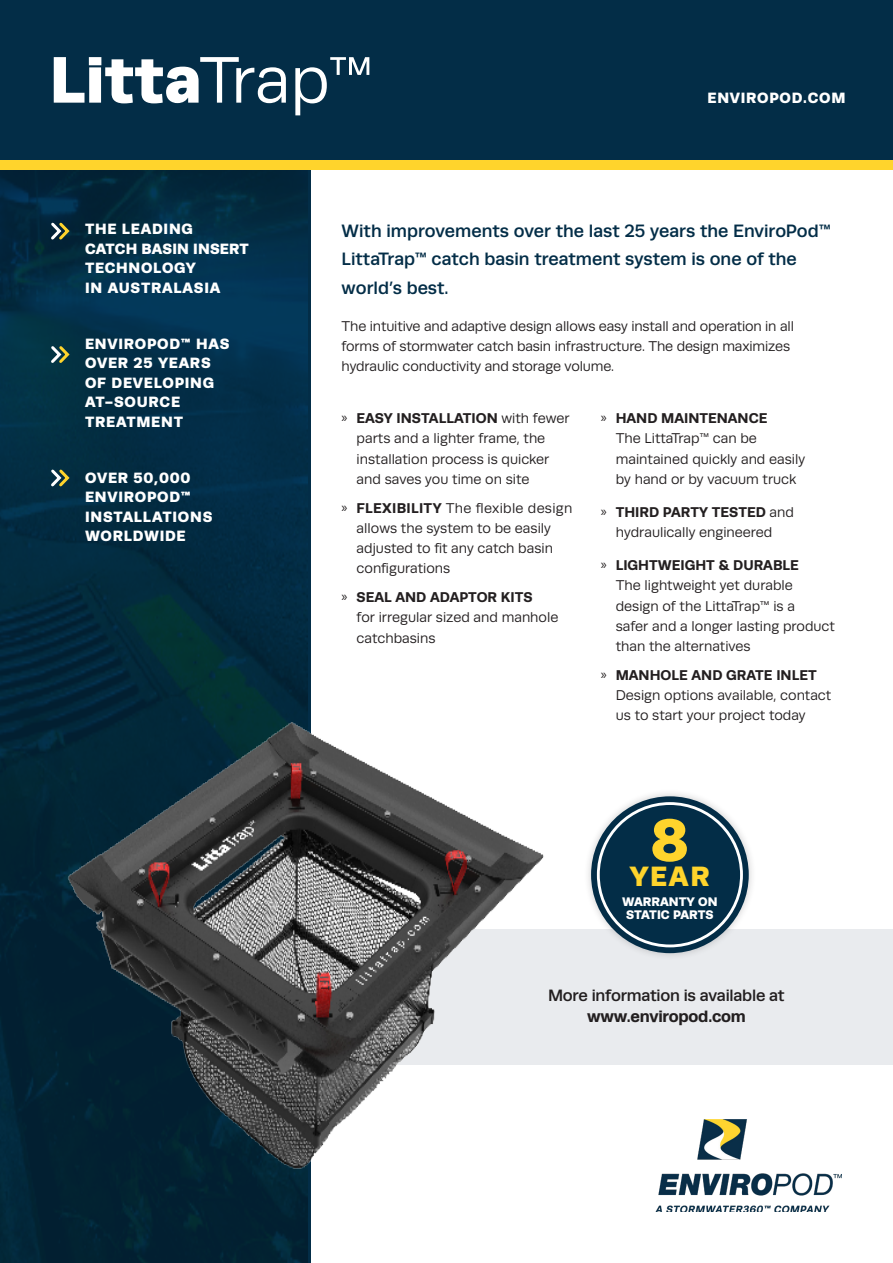
<style>
.page{position:relative;width:893px;height:1263px;background:#fff}
.page>*{position:absolute;margin:0;border:0;box-sizing:border-box;transform-origin:0 0}
.t1{font:900 66px "Runda";color:#fff}
.Paragraph_large{font:900 28.05px "Runda";color:#ffd42c}
.Intro_text{font:500 18px/28.5px "Runda";color:#032d47}
.Paragraph_large-2{font:500 16.5px/21px "Runda";letter-spacing:-.015em;color:#231f20;text-align:center}
.Title_sub{font:900 15px/19.5px "Runda";letter-spacing:.05em;color:#fff}
.Paragraph_large-3{font:14.25px/20.2px "Runda";color:#231f20}
.Paragraph_large-4{font:900 12.45px/13.6px "Runda";color:#fff;text-align:center}
.s1{font-weight:400}
.s2{font-family:"Myriad Pro"}
.s3{font-weight:700}
</style>
<div class="page">
<div style="left:299px;top:929px;width:594px;height:135px;background:#e9ebee"></div>
<img style="left:1px;top:170px;width:307px;height:1093px">
<div style="left:0;top:149px;width:893px;height:21px;background:#ffd42c"></div>
<div style="left:0;top:0;width:893px;height:159px;background:#032d47"></div>
<img style="left:0;top:689px;width:590px;height:512px">
<div style="left:584px;top:789px;width:172px;height:172px;background:#231f20;opacity:.21"></div>
<div style="left:591px;top:796px;width:158px;height:157px;background:#032d47;border-radius:50%"></div>
<div style="left:597px;top:802px;width:146px;height:145px;border:3px solid #fff;border-radius:50%"></div>
<svg style="left:48px;top:220px;width:24px;height:22px"></svg>
<svg style="left:48px;top:343px;width:24px;height:23px"></svg>
<svg style="left:48px;top:467px;width:24px;height:22px"></svg>
<img style="left:656px;top:1120px;width:186px;height:92px">
<p class="t1" style="left:50px;top:40px;width:325px">Litta<span class="s1">Trap™</span></p>
<p class="Title_sub" style="left:707px;top:88px;width:139px">ENVIROPOD.COM</p>
<p class="Title_sub" style="left:85px;top:219px;width:165px">THE LEADING<br>CATCH BASIN INSERT<br>TECHNOLOGY<br>IN AUSTRALASIA</p>
<p class="Title_sub" style="left:85px;top:334px;width:146px">ENVIROPOD™ HAS<br>OVER 25 YEARS<br>OF DEVELOPING<br>AT-SOURCE<br>TREATMENT</p>
<p class="Title_sub" style="left:85px;top:468px;width:129px">OVER 50,000<br>ENVIROPOD™<br>INSTALLATIONS<br>WORLDWIDE</p>
<p class="Intro_text" style="left:342px;top:216px;width:491px">With improvements over the last 25 years the EnviroPod™<br>LittaTrap™ catch basin treatment system is one of the world’s best.</p>
<p class="Paragraph_large-3" style="left:342px;top:316px;width:454px">The intuitive and adaptive design allows easy install and operation in all forms of stormwater catch basin infrastructure. The design maximizes hydraulic conductivity and storage volume.</p>
<p class="Paragraph_large-3" style="left:357px;top:408px;width:214px;text-indent:-15px"><span class="s2">»</span> <span class="s3">EASY INSTALLATION</span> with fewer parts and a lighter frame, the installation process is quicker and saves you time on site</p>
<p class="Paragraph_large-3" style="left:357px;top:498px;width:217px;text-indent:-15px"><span class="s2">»</span> <span class="s3">FLEXIBILITY</span> The flexible design allows the system to be easily adjusted to fit any catch basin configurations</p>
<p class="Paragraph_large-3" style="left:357px;top:587px;width:203px;text-indent:-15px"><span class="s2">»</span> <span class="s3">SEAL AND ADAPTOR KITS<br></span>for irregular sized and manhole catchbasins</p>
<p class="Paragraph_large-3" style="left:616px;top:408px;width:191px;text-indent:-15px"><span class="s2">»</span> <span class="s3">HAND MAINTENANCE<br></span>The LittaTrap™ can be maintained quickly and easily by hand or by vacuum truck</p>
<p class="Paragraph_large-3" style="left:601px;top:502px;width:195px;text-align:center"><span class="s2">»</span> <span class="s3">THIRD PARTY TESTED</span> and hydraulically engineered</p>
<p class="Paragraph_large-3" style="left:616px;top:555px;width:221px;text-indent:-15px"><span class="s2">»</span> <span class="s3">LIGHTWEIGHT &amp; DURABLE<br></span>The lightweight yet durable design of the LittaTrap™ is a<br>safer and a longer lasting product than the alternatives</p>
<p class="Paragraph_large-3" style="left:616px;top:665px;width:217px;text-indent:-15px"><span class="s2">»</span> <span class="s3">MANHOLE AND GRATE INLET<br></span>Design options available, contact us to start your project today</p>
<p class="Paragraph_large" style="left:630px;top:860px;width:81px"><sup>8</sup>YEAR</p>
<p class="Paragraph_large-4" style="left:622px;top:894px;width:97px">WARRANTY ON<br>STATIC PARTS</p>
<p class="Paragraph_large-2" style="left:548px;top:984px;width:238px">More information is available at <span class="s3">www.enviropod.com</span></p>
</div>
